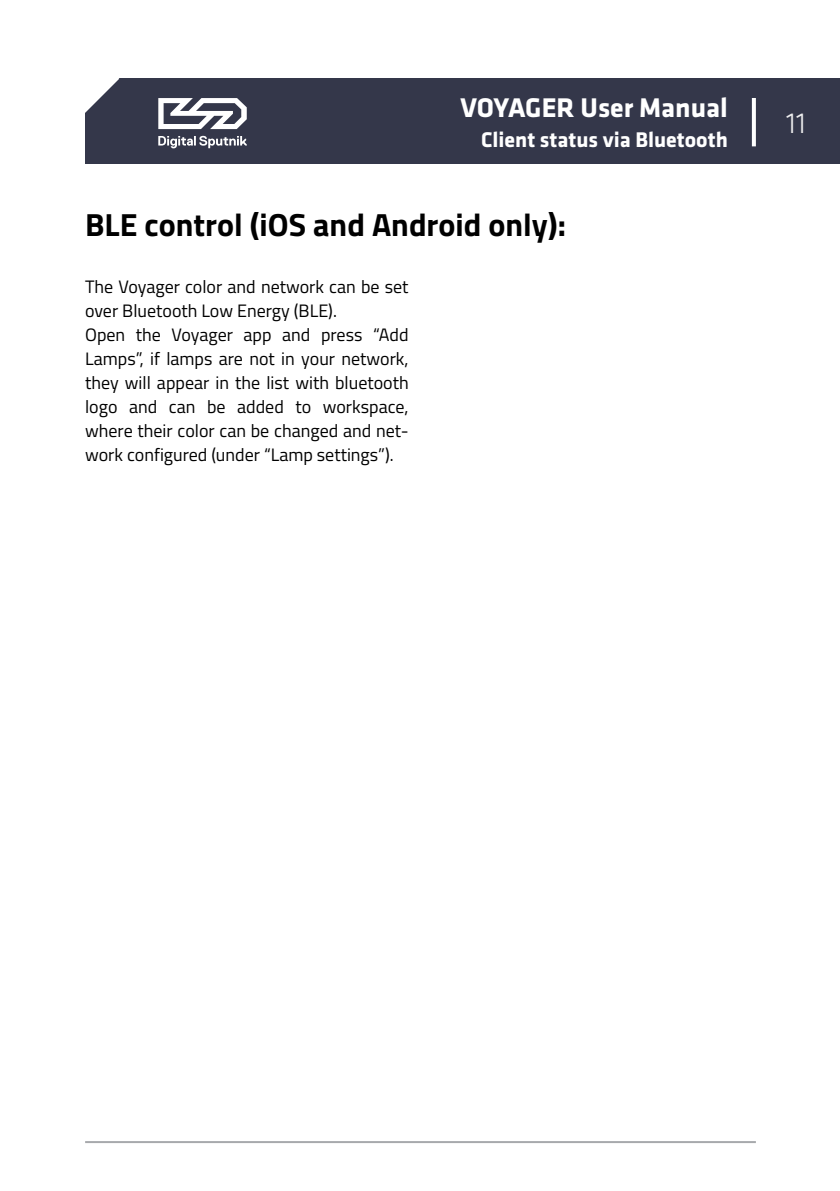
<style>
.page{position:relative;width:840px;height:1191px;background:#fff}
.page>*{position:absolute;margin:0;border:0;box-sizing:border-box;transform-origin:0 0}
.t1{font:700 32px "Titillium Web";color:#000}
.t2{font:300 30px "Klavika";color:#ededee}
.t3{font:700 28px "Klavika";color:#fff}
.t4{font:700 22px "Klavika";color:#fff}
.t5{font:18px/24px "Titillium Web";color:#000}
</style>
<div class="page">
<div style="left:85px;top:79px;width:754px;height:85px;background:#34374a"></div>
<svg style="left:158px;top:136px;width:89px;height:12px"></svg>
<svg style="left:158px;top:98px;width:88px;height:31px"></svg>
<svg style="left:751px;top:98px;width:4px;height:48px"></svg>
<svg style="left:85px;top:78px;width:34px;height:35px"></svg>
<hr style="left:85px;top:1141px;width:670px;height:2px;background:#a7a9ac">
<h3 class="t3" style="left:460px;top:92px;width:269px">VOYAGER User Manual</h3>
<p class="t4" style="left:480px;top:128px;width:248px">Client status via Bluetooth</p>
<h1 class="t1" style="left:85px;top:200px;width:482px">BLE control (iOS and Android only):</h1>
<p class="t5" style="left:85px;top:274px;width:325px">The Voyager color and network can be set over Bluetooth Low Energy (BLE).<br>Open the Voyager app and press “Add Lamps”, if lamps are not in your network, they will appear in the list with bluetooth logo and can be added to workspace, where their color can be changed and net&shy;work configured (under “Lamp settings”).</p>
<h2 class="t2" style="left:785px;top:107px;width:21px">11</h2>
</div>
